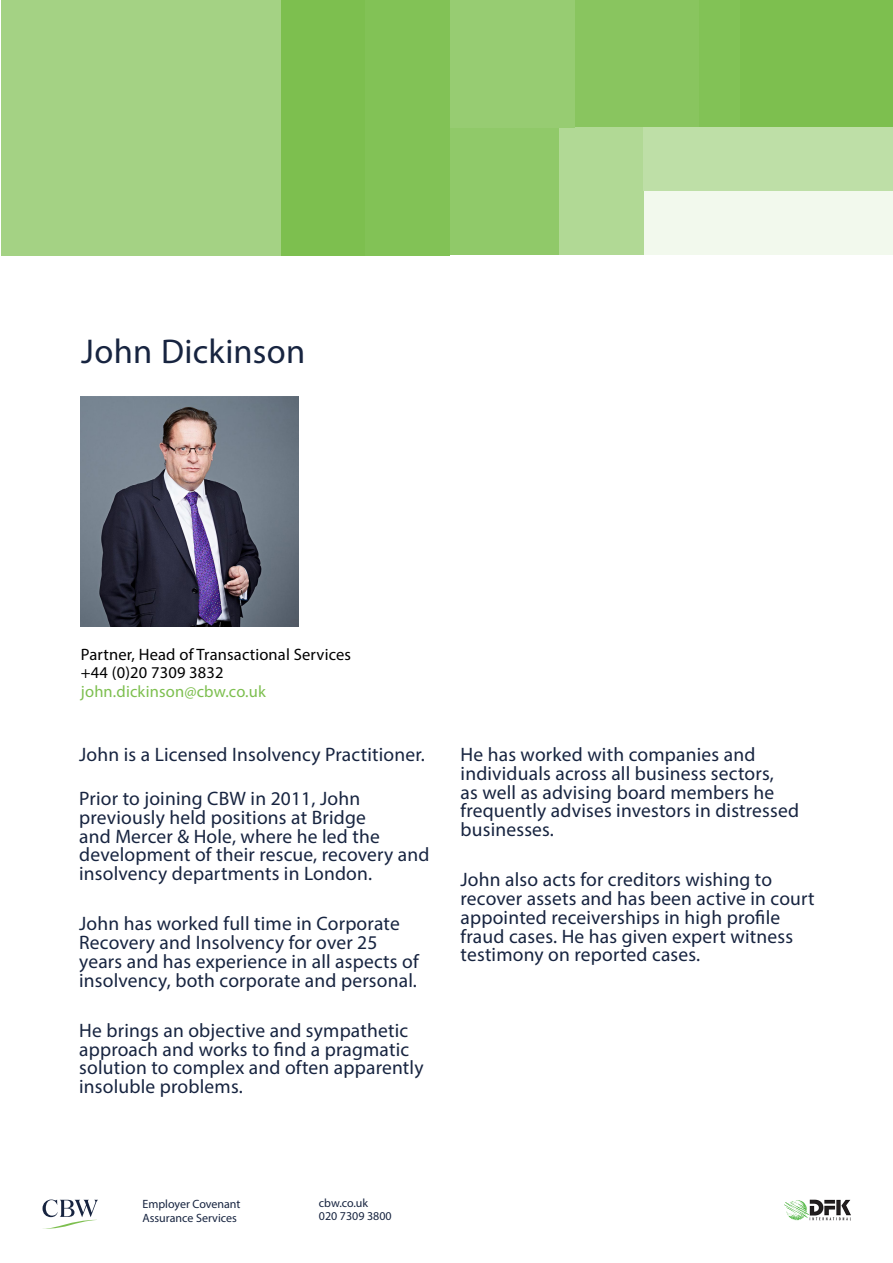
<style>
.page{position:relative;width:893px;height:1263px;background:#fff}
.page>*{position:absolute;margin:0;border:0;box-sizing:border-box;transform-origin:0 0}
.t1{font:34.5px "Myriad Pro";letter-spacing:.01em;color:#172440}
.Subtitle{font:19.5px/18.8px "Myriad Pro";letter-spacing:.01em;color:#172440}
.Body_New{font:16.5px "Myriad Pro";letter-spacing:.01em;color:#000}
.Body_New-2{font:16.5px "Myriad Pro";letter-spacing:.01em;color:#7dbf4f}
.t2{font:12px/13.5px "Myriad Pro";color:#172440}
</style>
<div class="page">
<div style="left:1px;top:0;width:281px;height:255px;background:#a4d284"></div>
<div style="left:740px;top:0;width:153px;height:128px;background:#7dbf4f"></div>
<div style="left:450px;top:128px;width:109px;height:127px;background:#90c969"></div>
<div style="left:643px;top:191px;width:250px;height:64px;background:#f2f9ed"></div>
<div style="left:575px;top:0;width:124px;height:128px;background:#89c55f"></div>
<div style="left:559px;top:128px;width:84px;height:127px;background:#b1d995"></div>
<div style="left:699px;top:0;width:41px;height:128px;background:#82c256"></div>
<div style="left:281px;top:0;width:84px;height:255px;background:#7dbf4f"></div>
<div style="left:643px;top:128px;width:250px;height:63px;background:#bedfa7"></div>
<div style="left:365px;top:0;width:85px;height:255px;background:#82c256"></div>
<div style="left:450px;top:0;width:125px;height:128px;background:#97cc72"></div>
<img style="left:81px;top:396px;width:218px;height:230px">
<svg style="left:43px;top:1199px;width:55px;height:30px"></svg>
<img style="left:785px;top:1199px;width:65px;height:22px">
<p class="t1" style="left:81px;top:331px;width:226px">John Dickinson</p>
<p class="Body_New" style="left:81px;top:644px;width:272px">Partner, Head of Transactional Services</p>
<p class="Body_New" style="left:81px;top:663px;width:144px">+44 (0)20 7309 3832</p>
<p class="Body_New-2" style="left:81px;top:681px;width:186px">john.dickinson@cbw.co.uk</p>
<p class="Subtitle" style="left:79px;top:745px;width:347px">John is a Licensed Insolvency Practitioner.</p>
<p class="Subtitle" style="left:79px;top:789px;width:352px">Prior to joining CBW in 2011, John previously held positions at Bridge<br>and Mercer &amp; Hole, where he led the development of their rescue, recovery and insolvency departments in London.</p>
<p class="Subtitle" style="left:79px;top:914px;width:341px">John has worked full time in Corporate Recovery and Insolvency for over 25 years and has experience in all aspects of insolvency, both corporate and personal.</p>
<p class="Subtitle" style="left:79px;top:1020px;width:346px">He brings an objective and sympathetic approach and works to find a pragmatic solution to complex and often apparently insoluble problems.</p>
<p class="Subtitle" style="left:461px;top:745px;width:340px">He has worked with companies and individuals across all business sectors,<br>as well as advising board members he frequently advises investors in distressed businesses.</p>
<p class="Subtitle" style="left:461px;top:870px;width:356px">John also acts for creditors wishing to recover assets and has been active in court appointed receiverships in high profile fraud cases. He has given expert witness testimony on reported cases.</p>
<p class="t2" style="left:142px;top:1197px;width:100px">Employer Covenant<br>Assurance Services</p>
<p class="t2" style="left:319px;top:1196px;width:74px">cbw.co.uk<br>020 7309 3800</p>
</div>
